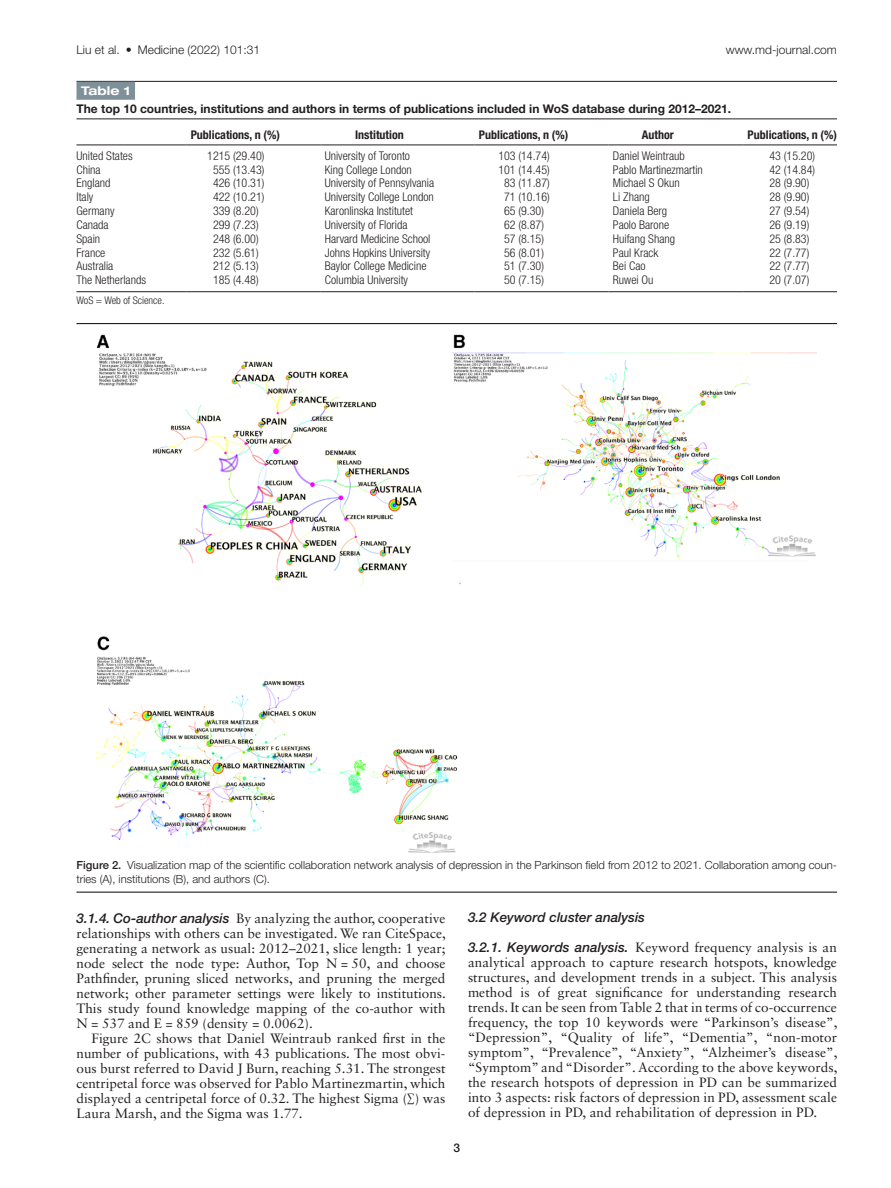
<style>
.page{position:relative;width:891px;height:1188px;background:#fff}
.page>*{position:absolute;margin:0;border:0;box-sizing:border-box;transform-origin:0 0}
.t1{font:13.5px/15px "Sabon LT Std";color:#231f20;text-align:justify}
.t2{font:italic 500 13.5px "Helvetica Neue LT Std";color:#231f20}
.t3{font:300 condensed 12px "Helvetica Neue LT Std";color:#231f20}
.t4{font:700 12px "Helvetica Neue LT Std";color:#231f20}
.t5{font:700 condensed 12px "Helvetica Neue LT Std";color:#231f20}
.t6{font:300 12px "Helvetica Neue LT Std";color:#231f20}
.t7{font:700 expanded 12px "Helvetica Neue LT Std";color:#fff}
.t8{font:500 12px "Helvetica Neue LT Std";color:#231f20}
.t9{font:300 11.25px/13.5px "Helvetica Neue LT Std";color:#231f20}
.t10{font:300 condensed 10.5px "Helvetica Neue LT Std";color:#231f20}
.s1{font-weight:500}
.s2{font-family:"Helvetica Neue LT Std";font-weight:500;font-style:italic}
</style>
<div class="page">
<hr style="left:76px;top:81px;width:761px;height:1px;background:#231f20">
<div style="left:76px;top:82px;width:59px;height:18px;background:#7f9098"></div>
<hr style="left:76px;top:118px;width:761px;height:1px;background:#231f20">
<hr style="left:76px;top:145px;width:110px;height:1px;background:#231f20">
<hr style="left:186px;top:145px;width:134px;height:1px;background:#231f20">
<hr style="left:320px;top:145px;width:154px;height:1px;background:#231f20">
<hr style="left:474px;top:145px;width:134px;height:1px;background:#231f20">
<hr style="left:608px;top:145px;width:135px;height:1px;background:#231f20">
<hr style="left:743px;top:145px;width:94px;height:1px;background:#231f20">
<hr style="left:76px;top:291px;width:110px;height:1px;background:#231f20">
<hr style="left:186px;top:291px;width:134px;height:1px;background:#231f20">
<hr style="left:320px;top:291px;width:154px;height:1px;background:#231f20">
<hr style="left:474px;top:291px;width:134px;height:1px;background:#231f20">
<hr style="left:608px;top:291px;width:135px;height:1px;background:#231f20">
<hr style="left:743px;top:291px;width:94px;height:1px;background:#231f20">
<img style="left:97px;top:334px;width:720px;height:518px">
<hr style="left:76px;top:323px;width:761px;height:1px;background:#231f20">
<hr style="left:76px;top:892px;width:761px;height:1px;background:#231f20">
<p class="t6" style="left:76px;top:42px;width:185px">Liu et al. • Medicine (2022) 101:31</p>
<p class="t6" style="left:726px;top:42px;width:113px">www.md-journal.com</p>
<p class="t7" style="left:81px;top:83px;width:51px">Table 1</p>
<p class="t4" style="left:76px;top:102px;width:656px">The top 10 countries, institutions and authors in terms of publications included in WoS database during 2012–2021.</p>
<p class="t5" style="left:191px;top:127px;width:91px">Publications, n (%)</p>
<p class="t5" style="left:355px;top:127px;width:50px">Institution</p>
<p class="t5" style="left:479px;top:127px;width:91px">Publications, n (%)</p>
<p class="t5" style="left:642px;top:127px;width:33px">Author</p>
<p class="t5" style="left:748px;top:127px;width:91px">Publications, n (%)</p>
<p class="t3" style="left:77px;top:149px;width:58px">United States</p>
<p class="t3" style="left:207px;top:149px;width:59px">1215 (29.40)</p>
<p class="t3" style="left:325px;top:149px;width:87px">University of Toronto</p>
<p class="t3" style="left:498px;top:149px;width:53px">103 (14.74)</p>
<p class="t3" style="left:613px;top:149px;width:73px">Daniel Weintraub</p>
<p class="t3" style="left:770px;top:149px;width:47px">43 (15.20)</p>
<p class="t3" style="left:77px;top:163px;width:26px">China</p>
<p class="t3" style="left:213px;top:163px;width:53px">555 (13.43)</p>
<p class="t3" style="left:325px;top:163px;width:89px">King College London</p>
<p class="t3" style="left:498px;top:163px;width:53px">101 (14.45)</p>
<p class="t3" style="left:613px;top:163px;width:91px">Pablo Martinezmartin</p>
<p class="t3" style="left:770px;top:163px;width:47px">42 (14.84)</p>
<p class="t3" style="left:77px;top:176px;width:35px">England</p>
<p class="t3" style="left:213px;top:176px;width:53px">426 (10.31)</p>
<p class="t3" style="left:325px;top:176px;width:111px">University of Pennsylvania</p>
<p class="t3" style="left:504px;top:176px;width:47px">83 (11.87)</p>
<p class="t3" style="left:613px;top:176px;width:68px">Michael S Okun</p>
<p class="t3" style="left:770px;top:176px;width:41px">28 (9.90)</p>
<p class="t3" style="left:77px;top:190px;width:18px">Italy</p>
<p class="t3" style="left:213px;top:190px;width:53px">422 (10.21)</p>
<p class="t3" style="left:325px;top:190px;width:111px">University College London</p>
<p class="t3" style="left:504px;top:190px;width:47px">71 (10.16)</p>
<p class="t3" style="left:613px;top:190px;width:38px">Li Zhang</p>
<p class="t3" style="left:770px;top:190px;width:41px">28 (9.90)</p>
<p class="t3" style="left:77px;top:204px;width:40px">Germany</p>
<p class="t3" style="left:213px;top:204px;width:47px">339 (8.20)</p>
<p class="t3" style="left:325px;top:204px;width:90px">Karonlinska Institutet</p>
<p class="t3" style="left:504px;top:204px;width:41px">65 (9.30)</p>
<p class="t3" style="left:613px;top:204px;width:56px">Daniela Berg</p>
<p class="t3" style="left:770px;top:204px;width:41px">27 (9.54)</p>
<p class="t3" style="left:77px;top:218px;width:34px">Canada</p>
<p class="t3" style="left:213px;top:218px;width:47px">299 (7.23)</p>
<p class="t3" style="left:325px;top:218px;width:84px">University of Florida</p>
<p class="t3" style="left:504px;top:218px;width:41px">62 (8.87)</p>
<p class="t3" style="left:613px;top:218px;width:58px">Paolo Barone</p>
<p class="t3" style="left:770px;top:218px;width:41px">26 (9.19)</p>
<p class="t3" style="left:77px;top:232px;width:25px">Spain</p>
<p class="t3" style="left:213px;top:232px;width:47px">248 (6.00)</p>
<p class="t3" style="left:325px;top:232px;width:107px">Harvard Medicine School</p>
<p class="t3" style="left:504px;top:232px;width:41px">57 (8.15)</p>
<p class="t3" style="left:613px;top:232px;width:64px">Huifang Shang</p>
<p class="t3" style="left:770px;top:232px;width:41px">25 (8.83)</p>
<p class="t3" style="left:77px;top:245px;width:30px">France</p>
<p class="t3" style="left:213px;top:245px;width:47px">232 (5.61)</p>
<p class="t3" style="left:325px;top:245px;width:107px">Johns Hopkins University</p>
<p class="t3" style="left:504px;top:245px;width:41px">56 (8.01)</p>
<p class="t3" style="left:613px;top:245px;width:47px">Paul Krack</p>
<p class="t3" style="left:770px;top:245px;width:41px">22 (7.77)</p>
<p class="t3" style="left:77px;top:259px;width:38px">Australia</p>
<p class="t3" style="left:213px;top:259px;width:47px">212 (5.13)</p>
<p class="t3" style="left:325px;top:259px;width:103px">Baylor College Medicine</p>
<p class="t3" style="left:504px;top:259px;width:41px">51 (7.30)</p>
<p class="t3" style="left:613px;top:259px;width:34px">Bei Cao</p>
<p class="t3" style="left:770px;top:259px;width:41px">22 (7.77)</p>
<p class="t3" style="left:77px;top:273px;width:71px">The Netherlands</p>
<p class="t3" style="left:213px;top:273px;width:47px">185 (4.48)</p>
<p class="t3" style="left:325px;top:273px;width:85px">Columbia University</p>
<p class="t3" style="left:504px;top:273px;width:41px">50 (7.15)</p>
<p class="t3" style="left:613px;top:273px;width:42px">Ruwei Ou</p>
<p class="t3" style="left:770px;top:273px;width:41px">20 (7.07)</p>
<p class="t10" style="left:76px;top:294px;width:90px">WoS = Web of Science.</p>
<p class="t9" style="left:76px;top:858px;width:762px"><span class="s1">Figure 2.</span> Visualization map of the scientific collaboration network analysis of depression in the Parkinson field from 2012 to 2021. Collaboration among coun&shy;tries (A), institutions (B), and authors (C).</p>
<p class="t1" style="left:76px;top:911px;width:371px"><span class="s2">3.1.4. Co-author analysis</span> By analyzing the author, cooperative relationships with others can be investigated. We ran CiteSpace, generating a network as usual: 2012–2021, slice length: 1 year; node select the node type: Author, Top N = 50, and choose Pathfinder, pruning sliced networks, and pruning the merged network; other parameter settings were likely to institutions.<br>This study found knowledge mapping of the co-author with N = 537 and E = 859 (density = 0.0062).</p>
<p class="t1" style="left:76px;top:1031px;width:371px;text-indent:15px">Figure 2C shows that Daniel Weintraub ranked first in the number of publications, with 43 publications. The most obvi&shy;ous burst referred to David J Burn, reaching 5.31. The strongest centripetal force was observed for Pablo Martinezmartin, which displayed a centripetal force of 0.32. The highest Sigma (∑) was Laura Marsh, and the Sigma was 1.77.</p>
<p class="t2" style="left:468px;top:909px;width:179px">3.2 Keyword cluster analysis</p>
<p class="t1" style="left:468px;top:940px;width:371px"><span class="s2">3.2.1. Keywords analysis.</span> Keyword frequency analysis is an analytical approach to capture research hotspots, knowledge structures, and development trends in a subject. This analysis method is of great significance for understanding research trends. It can be seen from Table 2 that in terms of co-occurrence frequency, the top 10 keywords were “Parkinson’s disease”, “Depression”, “Quality of life”, “Dementia”, “non-motor symptom”, “Prevalence”, “Anxiety”, “Alzheimer’s disease”, “Symptom” and “Disorder”. According to the above keywords, the research hotspots of depression in PD can be summarized into 3 aspects: risk factors of depression in PD, assessment scale of depression in PD, and rehabilitation of depression in PD.</p>
<p class="t8" style="left:453px;top:1140px;width:8px">3</p>
</div>
